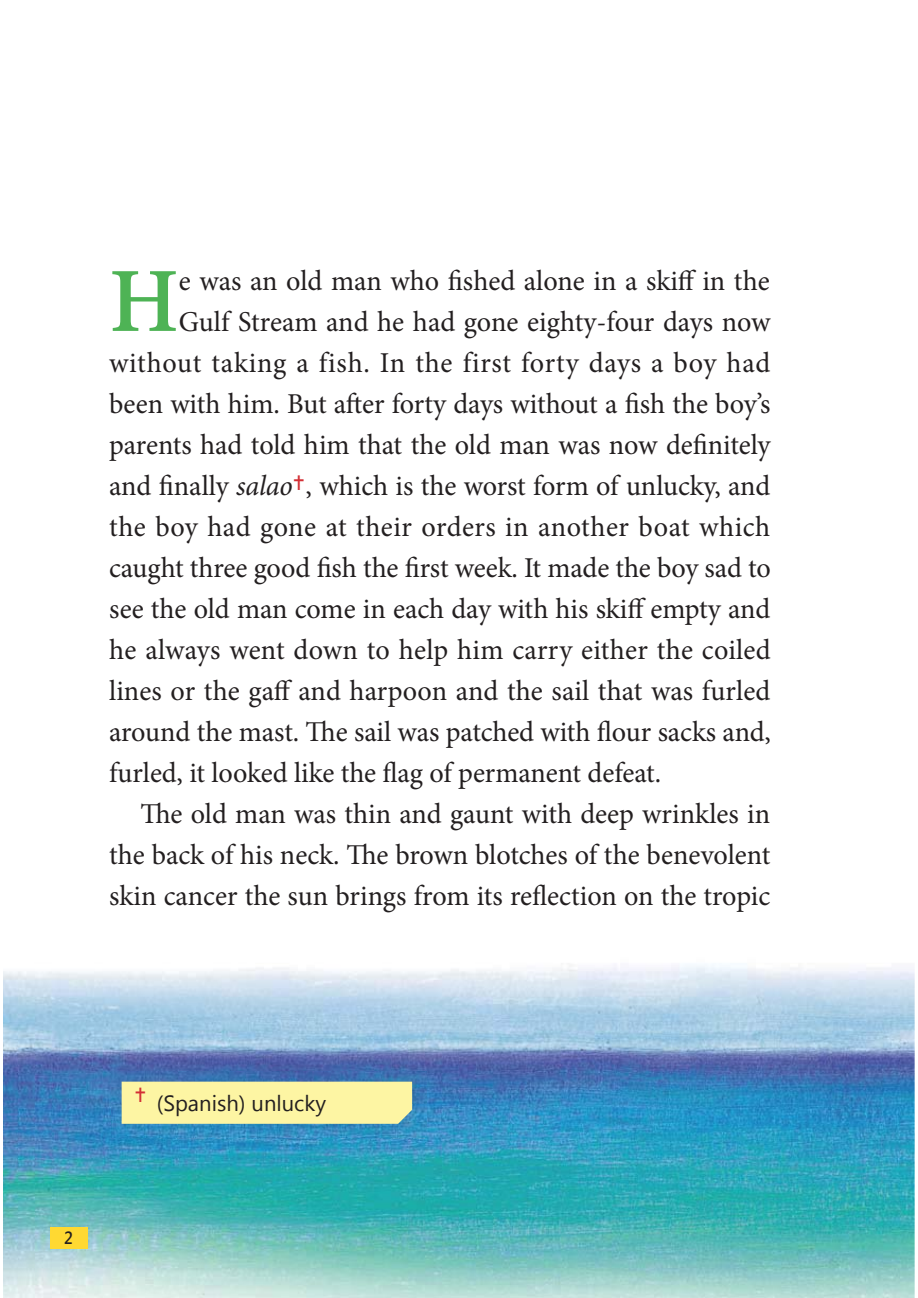
<style>
.page{position:relative;width:918px;height:1298px;background:#fff}
.page>*{position:absolute;margin:0;border:0;box-sizing:border-box;transform-origin:0 0}
.t1{font:600 91.8px "Minion Pro";color:#4eb355}
.t2{font:28.8px "Minion Pro";color:#231f20}
.t3{font:28.8px "Minion Pro";letter-spacing:.025em;color:#231f20}
.t4{font:28.8px "Minion Pro";letter-spacing:.02em;color:#231f20}
.t5{font:22px "Segoe UI";color:#231f20}
.t6{font:600 17.6px "Segoe UI";color:#231f20;scale:.9 1}
.s1{font-style:italic}
</style>
<div class="page">
<img style="left:4px;top:965px;width:910px;height:333px">
<img style="left:111px;top:1071px;width:315px;height:67px">
<div style="left:50px;top:1227px;width:37px;height:22px;background:#ffd932"></div>
<div style="left:122px;top:1082px;width:290px;height:42px;background:#fdf5a3"></div>
<h1 class="t1" style="left:109px;top:246px;width:71px">H</h1>
<p class="t2" style="left:179px;top:269px;width:592px">e was an old man who fished alone in a skiff in the</p>
<p class="t2" style="left:179px;top:310px;width:593px">Gulf Stream and he had gone eighty-four days now</p>
<p class="t3" style="left:109px;top:351px;width:663px">without taking a fish. In the first forty days a boy had</p>
<p class="t2" style="left:109px;top:392px;width:663px">been with him. But after forty days without a fish the boy’s</p>
<p class="t2" style="left:109px;top:433px;width:663px">parents had told him that the old man was now definitely</p>
<p class="t2" style="left:109px;top:474px;width:663px">and finally <span class="s1">salao</span> , which is the worst form of unlucky, and</p>
<p class="t4" style="left:109px;top:515px;width:663px">the boy had gone at their orders in another boat which</p>
<p class="t2" style="left:109px;top:556px;width:663px">caught three good fish the first week. It made the boy sad to</p>
<p class="t2" style="left:109px;top:597px;width:663px">see the old man come in each day with his skiff empty and</p>
<p class="t2" style="left:109px;top:638px;width:663px">he always went down to help him carry either the coiled</p>
<p class="t2" style="left:109px;top:679px;width:663px">lines or the gaff and harpoon and the sail that was furled</p>
<p class="t2" style="left:109px;top:720px;width:663px">around the mast. The sail was patched with flour sacks and,</p>
<p class="t2" style="left:109px;top:761px;width:554px">furled, it looked like the flag of permanent defeat.</p>
<p class="t2" style="left:140px;top:802px;width:631px">The old man was thin and gaunt with deep wrinkles in</p>
<p class="t2" style="left:109px;top:843px;width:663px">the back of his neck. The brown blotches of the benevolent</p>
<p class="t2" style="left:109px;top:884px;width:663px">skin cancer the sun brings from its reflection on the tropic</p>
<p class="t6" style="left:64px;top:1225px;width:11px">2</p>
<p class="t5" style="left:157px;top:1087px;width:171px">(Spanish) unlucky</p>
</div>
